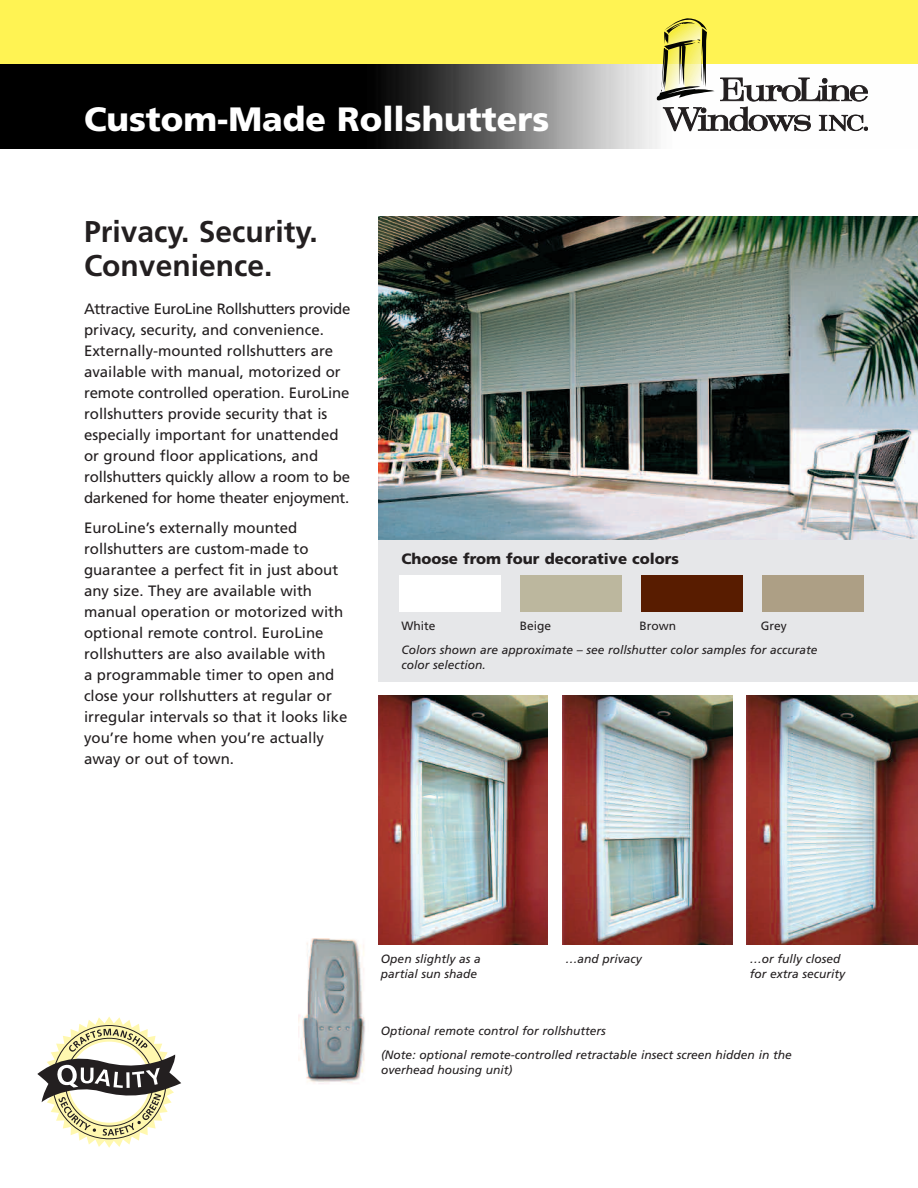
<style>
.page{position:relative;width:918px;height:1188px;background:#fff}
.page>*{position:absolute;margin:0;border:0;box-sizing:border-box;transform-origin:0 0}
.t1{font:900 33.75px "Frutiger";color:#fff}
.t2{font:700 30px/34.5px "Frutiger";color:#231f20}
.t3{font:15px/21px "Frutiger";color:#231f20}
.t4{font:900 15px "Frutiger";color:#231f20}
.t5{font:italic 12px/15px "Frutiger";color:#231f20}
.t6{font:12px "Frutiger";color:#231f20}
</style>
<div class="page">
<div style="left:378px;top:540px;width:540px;height:141px;background:#e6e7e9"></div>
<div style="left:0;top:0;width:918px;height:64px;background:#fff353"></div>
<img style="left:0;top:64px;width:857px;height:84px">
<svg style="left:37px;top:1017px;width:144px;height:131px"></svg>
<svg style="left:657px;top:18px;width:211px;height:113px"></svg>
<img style="left:378px;top:216px;width:540px;height:324px">
<div style="left:400px;top:575px;width:101px;height:37px;background:#fff"></div>
<div style="left:520px;top:575px;width:102px;height:37px;background:#bcb79e"></div>
<div style="left:641px;top:575px;width:102px;height:37px;background:#581c00"></div>
<div style="left:762px;top:575px;width:101px;height:37px;background:#ad9f85"></div>
<img style="left:378px;top:695px;width:170px;height:249px">
<img style="left:563px;top:695px;width:169px;height:249px">
<img style="left:747px;top:695px;width:171px;height:249px">
<img style="left:299px;top:938px;width:66px;height:146px">
<h1 class="t1" style="left:84px;top:106px;width:467px">Custom-Made Rollshutters</h1>
<h2 class="t2" style="left:84px;top:216px;width:235px">Privacy. Security.<br>Convenience.</h2>
<p class="t3" style="left:84px;top:299px;width:268px">Attractive EuroLine Rollshutters provide privacy, security, and convenience.<br>Externally-mounted rollshutters are available with manual, motorized or remote controlled operation. EuroLine rollshutters provide security that is especially important for unattended or ground floor applications, and rollshutters quickly allow a room to be darkened for home theater enjoyment.</p>
<p class="t3" style="left:84px;top:518px;width:265px">EuroLine’s externally mounted rollshutters are custom-made to guarantee a perfect fit in just about any size. They are available with manual operation or motorized with optional remote control. EuroLine rollshutters are also available with<br>a programmable timer to open and close your rollshutters at regular or irregular intervals so that it looks like you’re home when you’re actually away or out of town.</p>
<p class="t4" style="left:401px;top:552px;width:279px">Choose from four decorative colors</p>
<p class="t6" style="left:401px;top:621px;width:36px">White</p>
<p class="t6" style="left:520px;top:621px;width:33px">Beige</p>
<p class="t6" style="left:640px;top:621px;width:38px">Brown</p>
<p class="t6" style="left:761px;top:621px;width:28px">Grey</p>
<p class="t5" style="left:401px;top:643px;width:418px">Colors shown are approximate – see rollshutter color samples for accurate color selection.</p>
<p class="t5" style="left:381px;top:953px;width:101px">Open slightly as a partial sun shade</p>
<p class="t5" style="left:566px;top:953px;width:78px">…and privacy</p>
<p class="t5" style="left:750px;top:953px;width:97px">…or fully closed for extra security</p>
<p class="t5" style="left:381px;top:1024px;width:226px">Optional remote control for rollshutters</p>
<p class="t5" style="left:381px;top:1048px;width:412px">(Note: optional remote-controlled retractable insect screen hidden in the overhead housing unit)</p>
</div>
